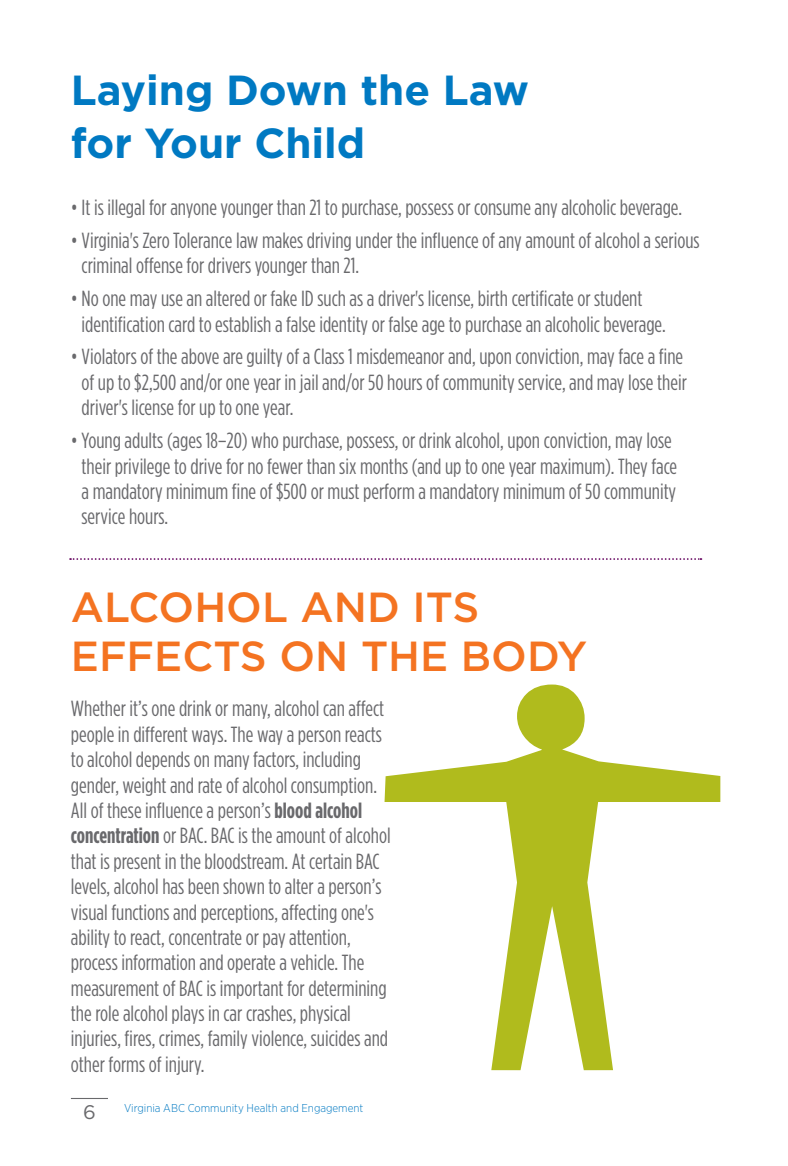
<style>
.page{position:relative;width:788px;height:1166px;background:#fff}
.page>*{position:absolute;margin:0;border:0;box-sizing:border-box;transform-origin:0 0}
.t1{font:500 42px/49px "Gotham";color:#f47321}
.t2{font:700 42px/53.4px "Gotham";color:#0079c2}
.t3{font:21.88px/25.4px "Gotham Condensed";color:#69696c}
.t4{font:19.6px "Gotham";color:#69696c}
.t5{font:300 11.38px "Gotham Narrow";color:#0079c2}
.s1{font-weight:700}
</style>
<div class="page">
<hr style="left:71px;top:1097px;width:37px;height:2px;background:#69696c">
<svg style="left:384px;top:684px;width:336px;height:386px"></svg>
<svg style="left:70px;top:558px;width:631px;height:2px"></svg>
<h1 class="t2" style="left:71px;top:62px;width:459px">Laying Down the Law for Your Child</h1>
<p class="t3" style="left:71px;top:194px;width:612px">• It is illegal for anyone younger than 21 to purchase, possess or consume any alcoholic beverage.</p>
<p class="t3" style="left:81px;top:227px;width:619px;text-indent:-11px">• Virginia's Zero Tolerance law makes driving under the influence of any amount of alcohol a serious criminal offense for drivers younger than 21.</p>
<p class="t3" style="left:81px;top:285px;width:585px;text-indent:-11px">• No one may use an altered or fake ID such as a driver's license, birth certificate or student identification card to establish a false identity or false age to purchase an alcoholic beverage.</p>
<p class="t3" style="left:81px;top:344px;width:606px;text-indent:-11px">• Violators of the above are guilty of a Class 1 misdemeanor and, upon conviction, may face a fine of up to $2,500 and/or one year in jail and/or 50 hours of community service, and may lose their driver's license for up to one year.</p>
<p class="t3" style="left:81px;top:427px;width:597px;text-indent:-11px">• Young adults (ages 18–20) who purchase, possess, or drink alcohol, upon conviction, may lose their privilege to drive for no fewer than six months (and up to one year maximum). They face a mandatory minimum fine of $500 or must perform a mandatory minimum of 50 community service hours.</p>
<h1 class="t1" style="left:71px;top:581px;width:518px">ALCOHOL AND ITS<br>EFFECTS ON THE BODY</h1>
<p class="t3" style="left:71px;top:696px;width:321px">Whether it’s one drink or many, alcohol can affect people in different ways. The way a person reacts to alcohol depends on many factors, including gender, weight and rate of alcohol consumption.<br>All of these influence a person’s <span class="s1">blood alcohol concentration</span> or BAC. BAC is the amount of alcohol that is present in the bloodstream. At certain BAC levels, alcohol has been shown to alter a person’s visual functions and perceptions, affecting one's ability to react, concentrate or pay attention, process information and operate a vehicle. The measurement of BAC is important for determining the role alcohol plays in car crashes, physical injuries, fires, crimes, family violence, suicides and other forms of injury.</p>
<p class="t4" style="left:83px;top:1100px;width:14px">6</p>
<p class="t5" style="left:124px;top:1101px;width:241px">Virginia ABC Community Health and Engagement</p>
</div>
